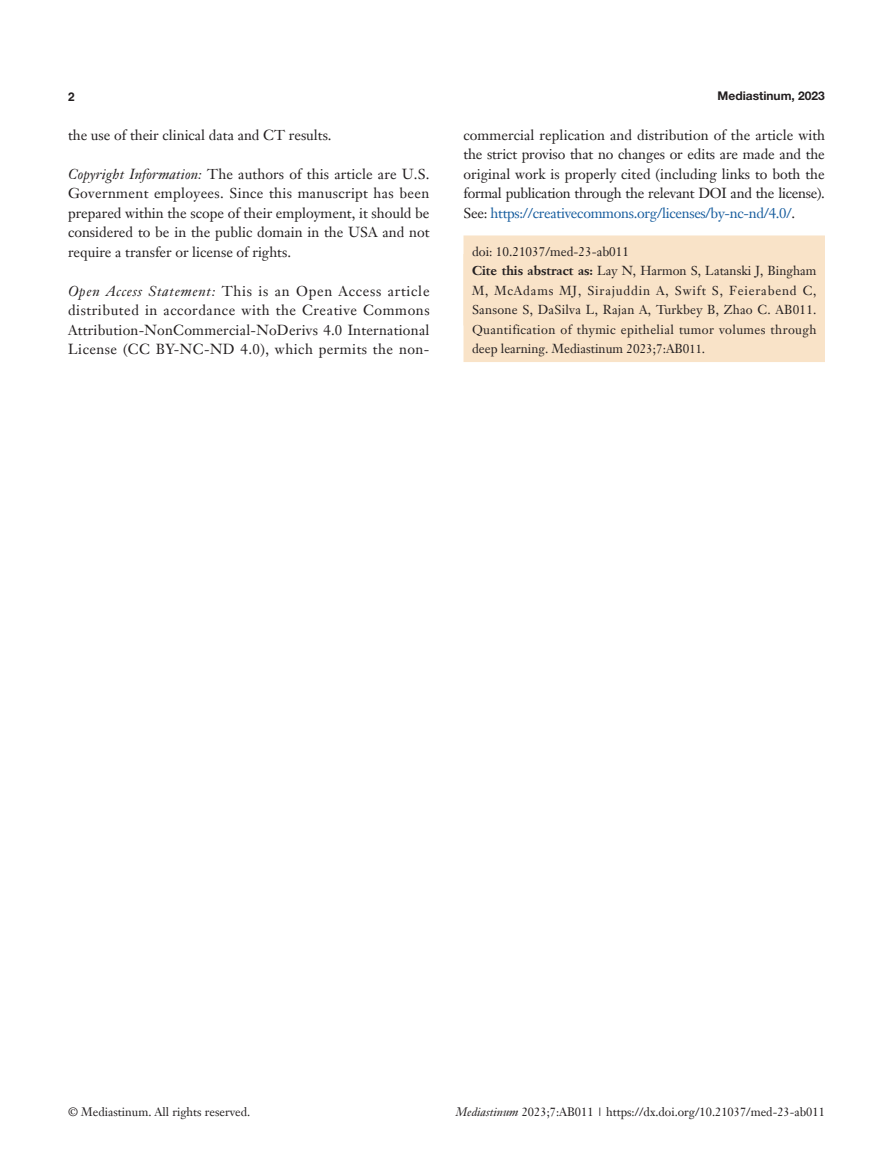
<style>
.page{position:relative;width:893px;height:1170px;background:#fff}
.page>*{position:absolute;margin:0;border:0;box-sizing:border-box;transform-origin:0 0}
.t1{font:14.25px/19.5px "Janson Text LT";color:#231f20;text-align:justify}
.t2{font:12.75px/19.5px "Janson Text LT";letter-spacing:.015em;color:#231f20}
.t3{font:12px "Janson Text LT";color:#231f20}
.t4{font:700 12px "Helvetica Neue LT Pro";color:#231f20}
.t5{font:700 12px "Helvetica";color:#231f20}
.s1{font-style:italic}
.s2{color:#175d9e}
.s3{font-weight:700}
.s4{font-size:12px}
</style>
<div class="page">
<div style="left:463px;top:235px;width:362px;height:90px;background:#f9e3c8"></div>
<div style="left:463px;top:254px;width:362px;height:108px;background:#f9e3c8"></div>
<p class="t5" style="left:68px;top:89px;width:8px">2</p>
<p class="t4" style="left:718px;top:88px;width:109px">Mediastinum, 2023</p>
<p class="t1" style="left:68px;top:125px;width:265px">the use of their clinical data and CT results.</p>
<p class="t1" style="left:68px;top:164px;width:363px"><span class="s1">Copyright Information:</span> The authors of this article are U.S.<br>Government employees. Since this manuscript has been prepared within the scope of their employment, it should be considered to be in the public domain in the USA and not require a transfer or license of rights.</p>
<p class="t1" style="left:68px;top:281px;width:363px"><span class="s1">Open Access Statement:</span> This is an Open Access article distributed in accordance with the Creative Commons Attribution-NonCommercial-NoDerivs 4.0 International License (CC BY-NC-ND 4.0), which permits the non-</p>
<p class="t1" style="left:463px;top:125px;width:363px">commercial replication and distribution of the article with the strict proviso that no changes or edits are made and the original work is properly cited (including links to both the formal publication through the relevant DOI and the license).<br>See: <span class="s2">https://creativecommons.org/licenses/by-nc-nd/4.0/</span>.</p>
<p class="t2" style="left:472px;top:241px;width:346px">doi: 10.21037/med-23-ab011<br><span class="s3">Cite this abstract as:</span> Lay N, Harmon S, Latanski J, Bingham M, McAdams MJ, Sirajuddin A, Swift S, Feierabend C, Sansone S, DaSilva L, Rajan A, Turkbey B, Zhao C. AB011.<br>Quantification of thymic epithelial tumor volumes through deep learning. Mediastinum 2023;7:AB0<span class="s4">11</span>.</p>
<p class="t3" style="left:68px;top:1104px;width:184px">© Mediastinum. All rights reserved.</p>
<p class="t3" style="left:456px;top:1104px;width:370px"><span class="s1">Mediastinum</span> 2023;7:AB011 | https://dx.doi.org/10.21037/med-23-ab011</p>
</div>
